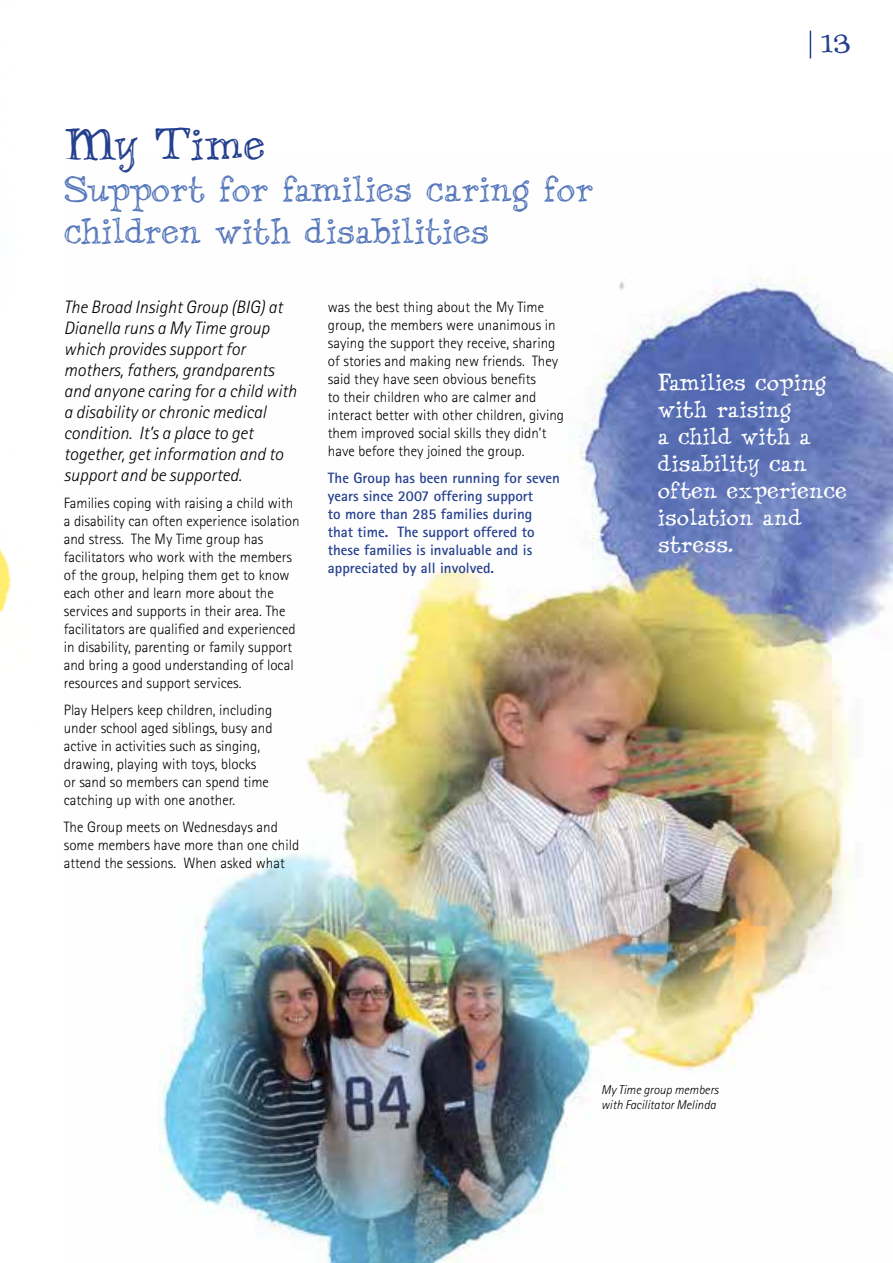
<style>
.page{position:relative;width:893px;height:1263px;background:#fff}
.page>*{position:absolute;margin:0;border:0;box-sizing:border-box;transform-origin:0 0}
.t1{font:48px "Dannette Outline";letter-spacing:-.005em;color:#25408f}
.t2{font:39px/42px "Dannette Outline";color:#587abc}
.t3{font:27px "Dannette";color:#25408f}
.t4{font:25.5px/27px "Dannette";color:#fff}
.t5{font:italic 300 18px/21px "Rotis Sans Serif";color:#000}
.t6{font:300 15px/18px "Rotis Sans Serif";color:#000}
.t7{font:700 15px/18px "Rotis Sans Serif";color:#25408f}
.t8{font:italic 300 12.75px/15px "Rotis Sans Serif";color:#000}
</style>
<div class="page">
<img style="left:0;top:548px;width:11px;height:65px">
<img style="left:159px;top:278px;width:734px;height:985px">
<svg style="left:810px;top:31px;width:1px;height:27px"></svg>
<h1 class="t1" style="left:64px;top:117px;width:203px">My Time</h1>
<h2 class="t2" style="left:64px;top:169px;width:531px">Support for families caring for children with disabilities</h2>
<p class="t5" style="left:64px;top:297px;width:234px">The Broad Insight Group (BIG) at<br>Dianella runs a My Time group which provides support for mothers, fathers, grandparents and anyone caring for a child with a disability or chronic medical condition. It’s a place to get together, get information and to support and be supported.</p>
<p class="t6" style="left:64px;top:494px;width:237px">Families coping with raising a child with a disability can often experience isolation and stress. The My Time group has facilitators who work with the members of the group, helping them get to know each other and learn more about the services and supports in their area. The facilitators are qualified and experienced in disability, parenting or family support and bring a good understanding of local resources and support services.</p>
<p class="t6" style="left:64px;top:701px;width:210px">Play Helpers keep children, including under school aged siblings, busy and active in activities such as singing, drawing, playing with toys, blocks<br>or sand so members can spend time catching up with one another.</p>
<p class="t6" style="left:64px;top:818px;width:237px">The Group meets on Wednesdays and some members have more than one child attend the sessions. When asked what</p>
<p class="t6" style="left:328px;top:297px;width:238px">was the best thing about the My Time group, the members were unanimous in saying the support they receive, sharing of stories and making new friends. They said they have seen obvious benefits<br>to their children who are calmer and interact better with other children, giving them improved social skills they didn’t have before they joined the group.</p>
<p class="t7" style="left:328px;top:468px;width:233px">The Group has been running for seven years since 2007 offering support<br>to more than 285 families during that time. The support offered to these families is invaluable and is appreciated by all involved.</p>
<h3 class="t3" style="left:821px;top:29px;width:31px">13</h3>
<h3 class="t4" style="left:658px;top:368px;width:191px">Families coping with raising<br>a child with a disability can often experience isolation and stress.</h3>
<p class="t8" style="left:601px;top:1083px;width:119px">My Time group members with Facilitator Melinda</p>
</div>
